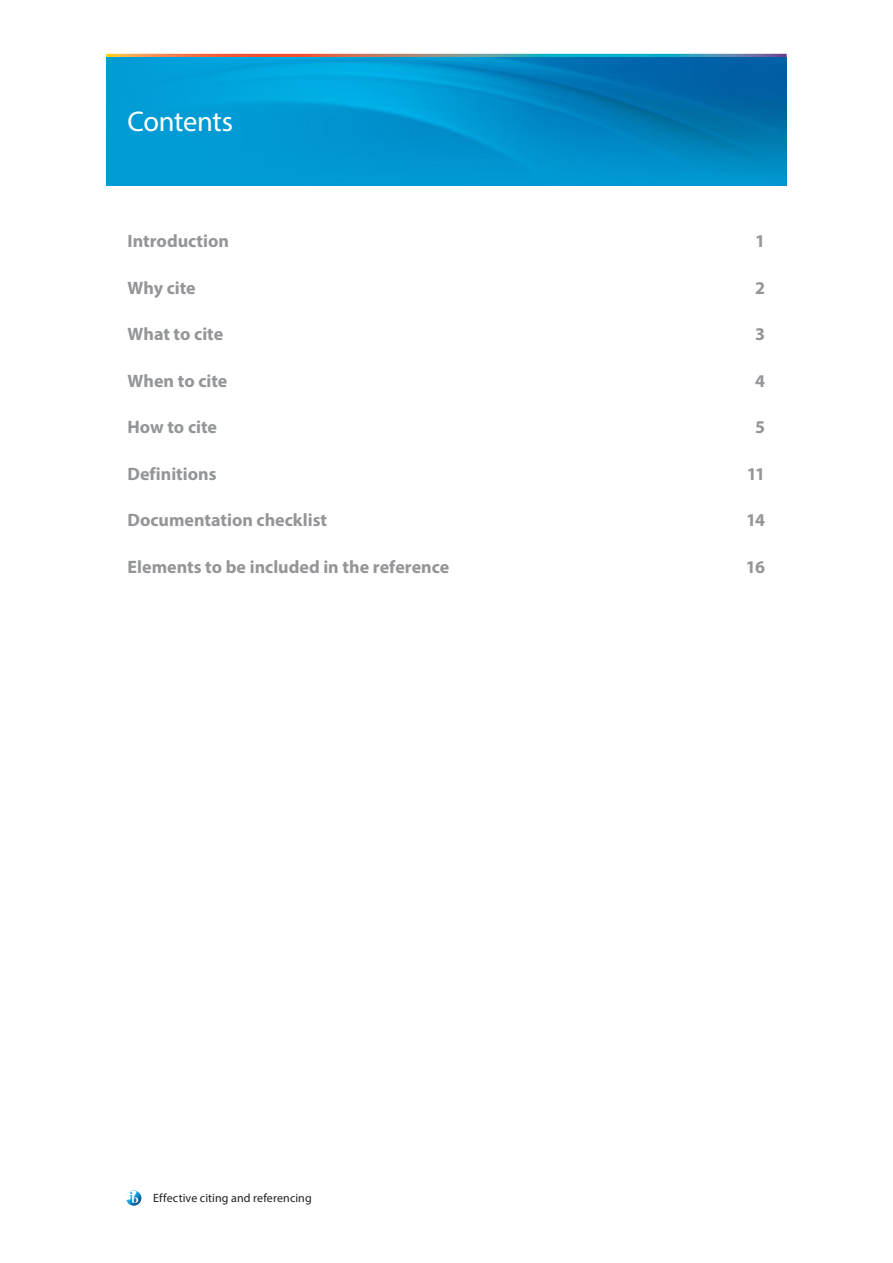
<style>
.page{position:relative;width:893px;height:1263px;background:#fff}
.page>*{position:absolute;margin:0;border:0;box-sizing:border-box;transform-origin:0 0}
.t1{font:28.5px "Myriad Pro";letter-spacing:-.02em;color:#fff}
.t2{font:700 18px "Myriad Pro";color:#939598}
.t3{font:12px "Myriad Pro";letter-spacing:.01em;color:#231f20}
</style>
<div class="page">
<svg style="left:106px;top:54px;width:681px;height:4px;background:#688993"></svg>
<svg style="left:126px;top:1190px;width:15px;height:16px"></svg>
<img style="left:106px;top:58px;width:681px;height:127px">
<h1 class="t1" style="left:128px;top:104px;width:107px">Contents</h1>
<p class="t2" style="left:128px;top:230px;width:103px">Introduction</p>
<p class="t2" style="left:755px;top:230px;width:11px">1</p>
<p class="t2" style="left:128px;top:276px;width:70px">Why cite</p>
<p class="t2" style="left:755px;top:276px;width:11px">2</p>
<p class="t2" style="left:128px;top:323px;width:97px">What to cite</p>
<p class="t2" style="left:755px;top:323px;width:11px">3</p>
<p class="t2" style="left:128px;top:369px;width:101px">When to cite</p>
<p class="t2" style="left:755px;top:369px;width:11px">4</p>
<p class="t2" style="left:128px;top:416px;width:91px">How to cite</p>
<p class="t2" style="left:755px;top:416px;width:11px">5</p>
<p class="t2" style="left:128px;top:462px;width:90px">Definitions</p>
<p class="t2" style="left:747px;top:462px;width:20px">11</p>
<p class="t2" style="left:128px;top:509px;width:201px">Documentation checklist</p>
<p class="t2" style="left:746px;top:509px;width:20px">14</p>
<p class="t2" style="left:128px;top:555px;width:323px">Elements to be included in the reference</p>
<p class="t2" style="left:746px;top:555px;width:21px">16</p>
<p class="t3" style="left:153px;top:1190px;width:160px">Effective citing and referencing</p>
</div>
